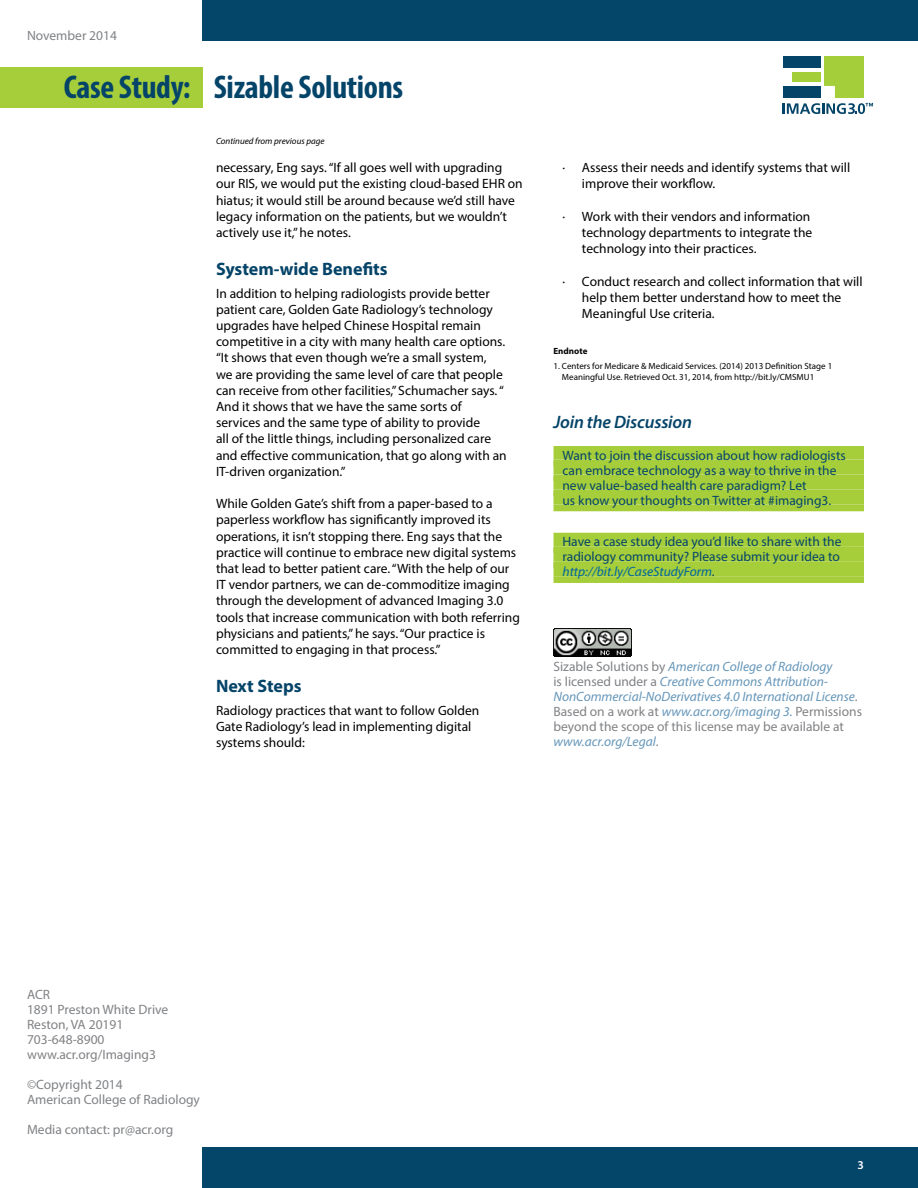
<style>
.page{position:relative;width:918px;height:1188px;background:#fff}
.page>*{position:absolute;margin:0;border:0;box-sizing:border-box;transform-origin:0 0}
.t1{font:700 condensed 33px "Myriad Pro";letter-spacing:-.01em;color:#054469}
.t2{font:700 18px "Myriad Pro";color:#054469}
.t3{font:italic 600 18px "Myriad Pro";letter-spacing:-.01em;color:#054469}
.t4{font:13.5px/16.2px "Myriad Pro";color:#000}
.t5{font:13.5px/15px "Myriad Pro";color:#04456a}
.t6{font:italic 13.5px/15px "Myriad Pro";color:#6596b9}
.t7{font:13.5px/15px "Myriad Pro";color:#808285}
.t8{font:600 12px "Myriad Pro";color:#fff}
.t9{font:9px/10.8px "Myriad Pro";color:#000}
.t10{font:italic 9px "Myriad Pro";color:#000}
.t11{font:700 9px "Myriad Pro";color:#000}
.s1{font-style:italic;color:#0065a0}
.s2{font-style:normal;color:#808285}
</style>
<div class="page">
<div style="left:202px;top:0;width:716px;height:40px;background:#04456a"></div>
<div style="left:0;top:68px;width:202px;height:40px;background:#a6ce3a"></div>
<div style="left:202px;top:1148px;width:716px;height:40px;background:#04456a"></div>
<div style="left:783px;top:56px;width:38px;height:11px;background:#054469"></div>
<div style="left:792px;top:73px;width:29px;height:9px;background:#a5ce3b"></div>
<div style="left:783px;top:86px;width:38px;height:12px;background:#054469"></div>
<div style="left:824px;top:56px;width:40px;height:41px;background:#a5ce3b"></div>
<svg style="left:783px;top:103px;width:90px;height:11px"></svg>
<div style="left:824px;top:86px;width:11px;height:12px;background:#fff;border:1px solid #fff"></div>
<div style="left:554px;top:446px;width:310px;height:14px;background:#a6ce3a"></div>
<div style="left:554px;top:460px;width:310px;height:6px;background:#a6ce3a"></div>
<div style="left:554px;top:461px;width:310px;height:14px;background:#a6ce3a"></div>
<div style="left:554px;top:475px;width:310px;height:6px;background:#a6ce3a"></div>
<div style="left:554px;top:476px;width:310px;height:14px;background:#a6ce3a"></div>
<div style="left:554px;top:490px;width:310px;height:6px;background:#a6ce3a"></div>
<div style="left:554px;top:491px;width:310px;height:14px;background:#a6ce3a"></div>
<div style="left:554px;top:505px;width:310px;height:6px;background:#a6ce3a"></div>
<div style="left:554px;top:533px;width:310px;height:13px;background:#a6ce3a"></div>
<div style="left:554px;top:546px;width:310px;height:7px;background:#a6ce3a"></div>
<div style="left:554px;top:548px;width:310px;height:13px;background:#a6ce3a"></div>
<div style="left:554px;top:561px;width:310px;height:7px;background:#a6ce3a"></div>
<div style="left:554px;top:563px;width:310px;height:13px;background:#a6ce3a"></div>
<div style="left:554px;top:576px;width:310px;height:7px;background:#a6ce3a"></div>
<img style="left:554px;top:628px;width:77px;height:28px">
<p class="t7" style="left:27px;top:28px;width:92px">November 2014</p>
<h1 class="t1" style="left:64px;top:67px;width:341px">Case Study: Sizable Solutions</h1>
<p class="t10" style="left:216px;top:136px;width:110px">Continued from previous page</p>
<p class="t4" style="left:216px;top:159px;width:308px">necessary, Eng says. “If all goes well with upgrading our RIS, we would put the existing cloud-based EHR on hiatus; it would still be around because we’d still have legacy information on the patients, but we wouldn’t actively use it,” he notes.</p>
<h2 class="t2" style="left:216px;top:257px;width:173px">System-wide Benefits</h2>
<p class="t4" style="left:216px;top:285px;width:292px">In addition to helping radiologists provide better patient care, Golden Gate Radiology’s technology upgrades have helped Chinese Hospital remain competitive in a city with many health care options. “It shows that even though we’re a small system,<br>we are providing the same level of care that people can receive from other facilities,” Schumacher says. “ And it shows that we have the same sorts of services and the same type of ability to provide<br>all of the little things, including personalized care and effective communication, that go along with an IT-driven organization.”</p>
<p class="t4" style="left:216px;top:495px;width:305px">While Golden Gate’s shift from a paper-based to a paperless workflow has significantly improved its operations, it isn’t stopping there. Eng says that the practice will continue to embrace new digital systems that lead to better patient care. “With the help of our IT vendor partners, we can de-commoditize imaging through the development of advanced Imaging 3.0 tools that increase communication with both referring physicians and patients,” he says. “Our practice is committed to engaging in that process.”</p>
<h2 class="t2" style="left:216px;top:674px;width:87px">Next Steps</h2>
<p class="t4" style="left:216px;top:702px;width:265px">Radiology practices that want to follow Golden<br>Gate Radiology’s lead in implementing digital systems should:</p>
<p class="t4" style="left:582px;top:159px;width:270px;text-indent:-19px">· Assess their needs and identify systems that will improve their workflow.</p>
<p class="t4" style="left:582px;top:208px;width:232px;text-indent:-19px">· Work with their vendors and information technology departments to integrate the technology into their practices.</p>
<p class="t4" style="left:582px;top:273px;width:282px;text-indent:-19px">· Conduct research and collect information that will help them better understand how to meet the<br>Meaningful Use criteria.</p>
<p class="t11" style="left:554px;top:345px;width:35px">Endnote</p>
<p class="t9" style="left:562px;top:361px;width:272px;text-indent:-8px">1. Centers for Medicare &amp; Medicaid Services. (2014) 2013 Definition Stage 1<br>Meaningful Use. Retrieved Oct. 31, 2014, from http://bit.ly/CMSMU1</p>
<h2 class="t3" style="left:554px;top:411px;width:140px">Join the Discussion</h2>
<p class="t5" style="left:562px;top:447px;width:285px">Want to join the discussion about how radiologists can embrace technology as a way to thrive in the new value-based health care paradigm? Let<br>us know your thoughts on Twitter at #imaging3.</p>
<p class="t5" style="left:562px;top:534px;width:280px;text-align:justify">Have a case study idea you’d like to share with the radiology community? Please submit your idea to <span class="s1">http://bit.ly/CaseStudyForm</span>.</p>
<p class="t6" style="left:554px;top:659px;width:310px"><span class="s2">Sizable Solutions by</span> American College of Radiology<br><span class="s2">is licensed under a</span> Creative Commons Attribution-NonCommercial-NoDerivatives 4.0 International License<span class="s2">.<br>Based on a work at</span> www.acr.org/imaging 3. <span class="s2">Permissions beyond the scope of this license may be available at </span>www.acr.org/Legal<span class="s2">.</span></p>
<p class="t7" style="left:27px;top:987px;width:143px">ACR<br>1891 Preston White Drive<br>Reston, VA 20191<br>703-648-8900 www.acr.org/Imaging3</p>
<p class="t7" style="left:27px;top:1077px;width:175px">©Copyright 2014<br>American College of Radiology</p>
<p class="t7" style="left:27px;top:1122px;width:148px">Media contact: pr@acr.org</p>
<p class="t8" style="left:858px;top:1157px;width:8px">3</p>
</div>
